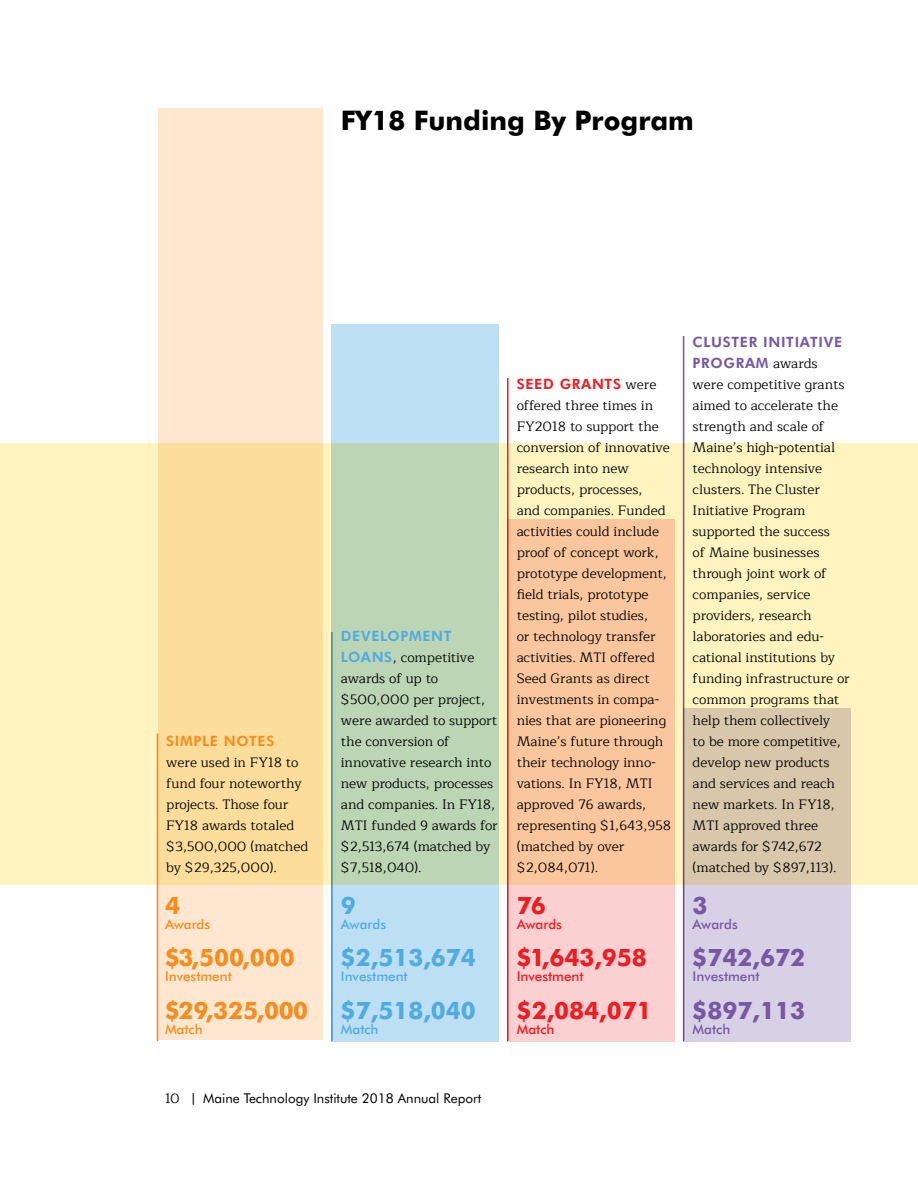
<style>
.page{position:relative;width:918px;height:1188px;background:#fff}
.page>*{position:absolute;margin:0;border:0;box-sizing:border-box;transform-origin:0 0}
.t1{font:700 27px "Futura BT";color:#000}
.t2{font:700 24px "Futura BT";color:#ed1d24}
.t3{font:700 24px "Futura BT";color:#f78d1e}
.t4{font:700 24px "Futura BT";color:#50ace0}
.t5{font:700 24px "Futura BT";color:#7658a5}
.t6{font:800 14.25px/21px "Futura BT";letter-spacing:.05em;color:#7658a5}
.t7{font:800 14.25px "Futura BT";letter-spacing:.05em;color:#ed1d24}
.t8{font:800 14.25px "Futura BT";letter-spacing:.05em;color:#f78d1e}
.t9{font:800 14.25px "Futura BT";letter-spacing:.05em;color:#50ace0}
.t10{font:13.5px/21px "Maitree";color:#000}
.t11{font:13.5px "Futura BT";color:#000}
.t12{font:500 13.5px "Futura BT";color:#ed1d24}
.t13{font:500 13.5px "Futura BT";color:#f78d1e}
.t14{font:500 13.5px "Futura BT";color:#50ace0}
.t15{font:500 13.5px "Futura BT";color:#7658a5}
.s1{font-family:"Futura BT";font-weight:800;font-size:14.25px;color:#50ace0}
.s2{font-family:"Maitree";font-weight:400;font-size:13.5px;color:#000}
.s3{font-family:"Maitree"}
</style>
<div class="page">
<div style="left:0;top:443px;width:918px;height:442px;background:#fff4c0"></div>
<svg style="left:331px;top:324px;width:168px;height:717px;background:#bcd8cc"></svg>
<svg style="left:158px;top:108px;width:165px;height:932px;background:#fce2b7"></svg>
<svg style="left:508px;top:519px;width:167px;height:522px;background:#fac8ac"></svg>
<svg style="left:684px;top:708px;width:166px;height:333px;background:#d7cac6"></svg>
<hr style="left:157px;top:734px;width:1px;height:307px;background:#f78d1e">
<hr style="left:331px;top:632px;width:2px;height:409px;background:#50ace0">
<hr style="left:507px;top:378px;width:1px;height:663px;background:#ed1d24">
<hr style="left:683px;top:336px;width:1px;height:705px;background:#7658a5">
<h1 class="t1" style="left:341px;top:104px;width:354px">FY18 Funding By Program</h1>
<p class="t8" style="left:166px;top:732px;width:110px">SIMPLE NOTES</p>
<p class="t10" style="left:166px;top:752px;width:144px">were used in FY18 to fund four noteworthy projects. Those four<br>FY18 awards totaled $3,500,000 (matched by $29,325,000).</p>
<h2 class="t3" style="left:165px;top:890px;width:16px">4</h2>
<p class="t13" style="left:165px;top:915px;width:47px">Awards</p>
<h2 class="t3" style="left:165px;top:943px;width:131px">$3,500,000</h2>
<p class="t13" style="left:165px;top:968px;width:68px">Investment</p>
<h2 class="t3" style="left:165px;top:995px;width:145px">$29,325,000</h2>
<p class="t13" style="left:165px;top:1020px;width:39px">Match</p>
<p class="t9" style="left:341px;top:627px;width:112px">DEVELOPMENT</p>
<p class="t10" style="left:341px;top:647px;width:158px"><span class="s1">LOANS</span>, competitive awards of up to $500,000 per project, were awarded to support the conversion of innovative research into new products, processes and companies. In FY18,<br>MTI funded 9 awards for $2,513,674 (matched by $7,518,040).</p>
<h2 class="t4" style="left:341px;top:890px;width:16px">9</h2>
<p class="t14" style="left:341px;top:915px;width:47px">Awards</p>
<h2 class="t4" style="left:341px;top:943px;width:136px">$2,513,674</h2>
<p class="t14" style="left:341px;top:968px;width:68px">Investment</p>
<h2 class="t4" style="left:341px;top:995px;width:136px">$7,518,040</h2>
<p class="t14" style="left:341px;top:1020px;width:39px">Match</p>
<p class="t7" style="left:517px;top:375px;width:141px">SEED GRANTS <span class="s2">were</span></p>
<p class="t10" style="left:517px;top:395px;width:156px">offered three times in<br>FY2018 to support the conversion of innovative research into new products, processes,<br>and companies. Funded activities could include proof of concept work, prototype development, field trials, prototype testing, pilot studies,<br>or technology transfer activities. MTI offered<br>Seed Grants as direct investments in compa&shy;nies that are pioneering<br>Maine’s future through their technology inno&shy;vations. In FY18, MTI approved 76 awards, representing $1,643,958 (matched by over $2,084,071).</p>
<h2 class="t2" style="left:517px;top:890px;width:31px">76</h2>
<p class="t12" style="left:517px;top:915px;width:47px">Awards</p>
<h2 class="t2" style="left:517px;top:943px;width:132px">$1,643,958</h2>
<p class="t12" style="left:517px;top:968px;width:68px">Investment</p>
<h2 class="t2" style="left:517px;top:995px;width:136px">$2,084,071</h2>
<p class="t12" style="left:517px;top:1020px;width:39px">Match</p>
<p class="t6" style="left:693px;top:331px;width:151px">CLUSTER INITIATIVE<br>PROGRAM <span class="s2">awards</span></p>
<p class="t10" style="left:693px;top:374px;width:159px">were competitive grants aimed to accelerate the strength and scale of<br>Maine’s high-potential technology intensive clusters. The Cluster<br>Initiative Program supported the success<br>of Maine businesses through joint work of companies, service providers, research laboratories and edu&shy;cational institutions by funding infrastructure or common programs that help them collectively<br>to be more competitive, develop new products and services and reach new markets. In FY18,<br>MTI approved three awards for $742,672 (matched by $897,113).</p>
<h2 class="t5" style="left:693px;top:890px;width:16px">3</h2>
<p class="t15" style="left:693px;top:915px;width:47px">Awards</p>
<h2 class="t5" style="left:693px;top:943px;width:114px">$742,672</h2>
<p class="t15" style="left:693px;top:968px;width:68px">Investment</p>
<h2 class="t5" style="left:693px;top:995px;width:114px">$897,113</h2>
<p class="t15" style="left:693px;top:1020px;width:39px">Match</p>
<p class="t11" style="left:165px;top:1089px;width:318px"><span class="s3">10 |</span> Maine Technology Institute 2018 Annual Report</p>
</div>
